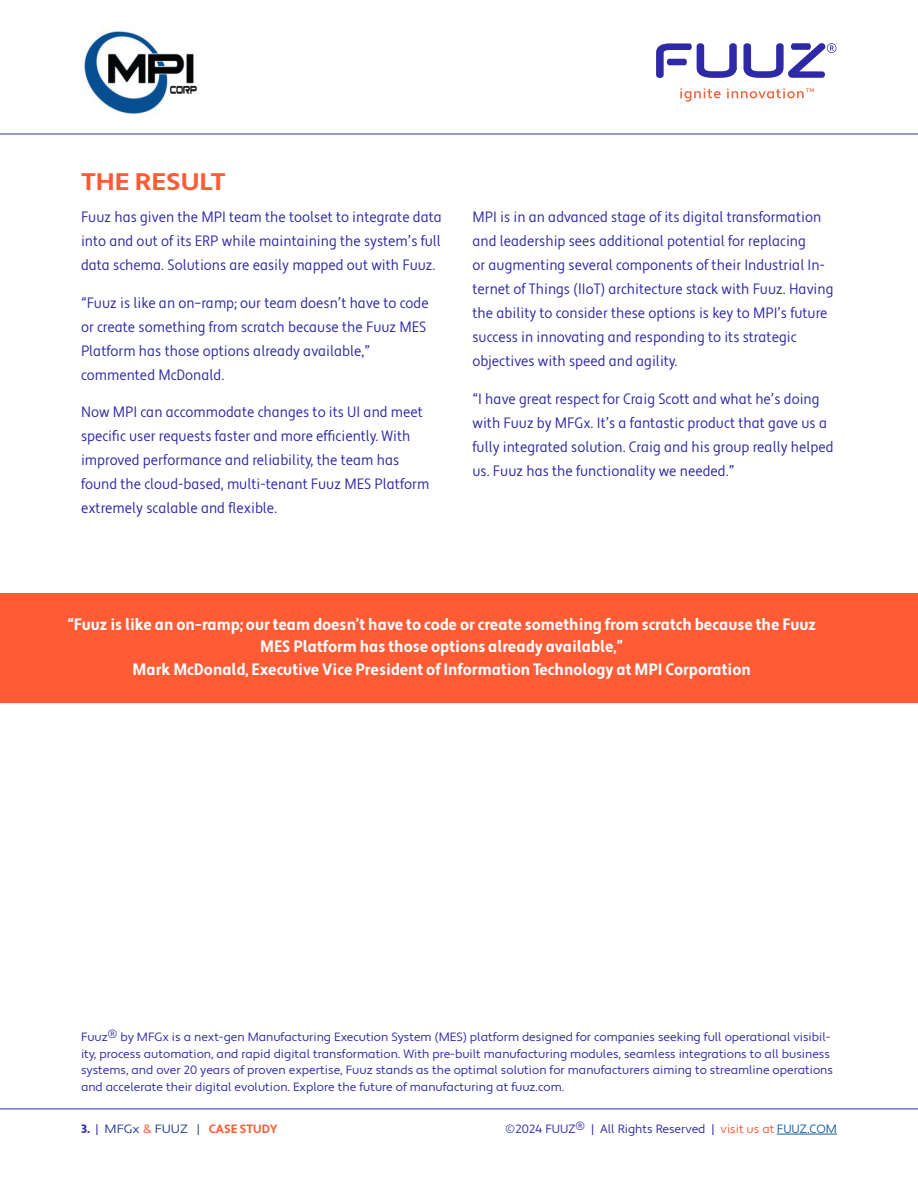
<style>
.page{position:relative;width:918px;height:1188px;background:#fff}
.page>*{position:absolute;margin:0;border:0;box-sizing:border-box;transform-origin:0 0}
.t1{font:700 24px "Apertura";color:#ff5b35;scale:1.1 1}
.Client_Quote{font:700 condensed 16.5px/22.5px "Apertura";color:#fff;text-align:center}
.t2{font:condensed 15px/24px "Apertura";color:#2e29a6}
.t3{font:12px/16.5px "Apertura";color:#2e29a6}
.t4{font:12px "Apertura";color:#253f8e;scale:1.1 1}
.s1{font-weight:900;color:#2e29a6}
.s2{color:#2e29a6}
.s3{color:#ff5b35}
.s4{font-weight:700;color:#ff5b35}
.s5{color:#175d9e}
</style>
<div class="page">
<hr style="left:0;top:1108px;width:918px;height:1px;background:#2e29a6">
<hr style="left:777px;top:1134px;width:60px;height:1px;background:#175d9e">
<hr style="left:0;top:134px;width:918px;height:1px;background:#2e29a6">
<img style="left:82px;top:26px;width:116px;height:88px">
<svg style="left:680px;top:88px;width:41px;height:14px"></svg>
<svg style="left:727px;top:88px;width:87px;height:10px"></svg>
<svg style="left:656px;top:43px;width:180px;height:35px"></svg>
<div style="left:0;top:594px;width:918px;height:109px;background:#ff5b35"></div>
<p class="t1" style="left:81px;top:167px;width:133px">THE RESULT</p>
<p class="t2" style="left:81px;top:206px;width:363px;text-align:justify">Fuuz has given the MPI team the toolset to integrate data into and out of its ERP while maintaining the system’s full data schema. Solutions are easily mapped out with Fuuz.</p>
<p class="t2" style="left:81px;top:291px;width:349px">“Fuuz is like an on–ramp; our team doesn’t have to code or create something from scratch because the Fuuz MES Platform has those options already available,” commented McDonald.</p>
<p class="t2" style="left:81px;top:401px;width:350px">Now MPI can accommodate changes to its UI and meet specific user requests faster and more efficiently. With improved performance and reliability, the team has found the cloud-based, multi-tenant Fuuz MES Platform extremely scalable and flexible.</p>
<p class="t2" style="left:472px;top:206px;width:363px">MPI is in an advanced stage of its digital transformation and leadership sees additional potential for replacing<br>or augmenting several components of their Industrial In&shy;ternet of Things (IIoT) architecture stack with Fuuz. Having the ability to consider these options is key to MPI’s future success in innovating and responding to its strategic objectives with speed and agility.</p>
<p class="t2" style="left:472px;top:387px;width:363px">“I have great respect for Craig Scott and what he’s doing with Fuuz by MFGx. It’s a fantastic product that gave us a fully integrated solution. Craig and his group really helped us. Fuuz has the functionality we needed.”</p>
<p class="Client_Quote" style="left:68px;top:614px;width:750px">“Fuuz is like an on–ramp; our team doesn’t have to code or create something from scratch because the Fuuz<br>MES Platform has those options already available,”<br>Mark McDonald, Executive Vice President of Information Technology at MPI Corporation</p>
<p class="t3" style="left:81px;top:1029px;width:754px">Fuuz® by MFGx is a next-gen Manufacturing Execution System (MES) platform designed for companies seeking full operational visibil&shy;ity, process automation, and rapid digital transformation. With pre-built manufacturing modules, seamless integrations to all business systems, and over 20 years of proven expertise, Fuuz stands as the optimal solution for manufacturers aiming to streamline operations and accelerate their digital evolution. Explore the future of manufacturing at fuuz.com.</p>
<p class="t4" style="left:81px;top:1121px;width:180px"><span class="s1">3.</span> <span class="s2">|</span> MFGx <span class="s3">&amp;</span> FUUZ | <span class="s4">CASE STUDY</span></p>
<p class="t3" style="left:506px;top:1121px;width:333px">©2024 FUUZ® | All Rights Reserved | <span class="s3">visit us at</span> <span class="s5">FUUZ.COM</span></p>
</div>
